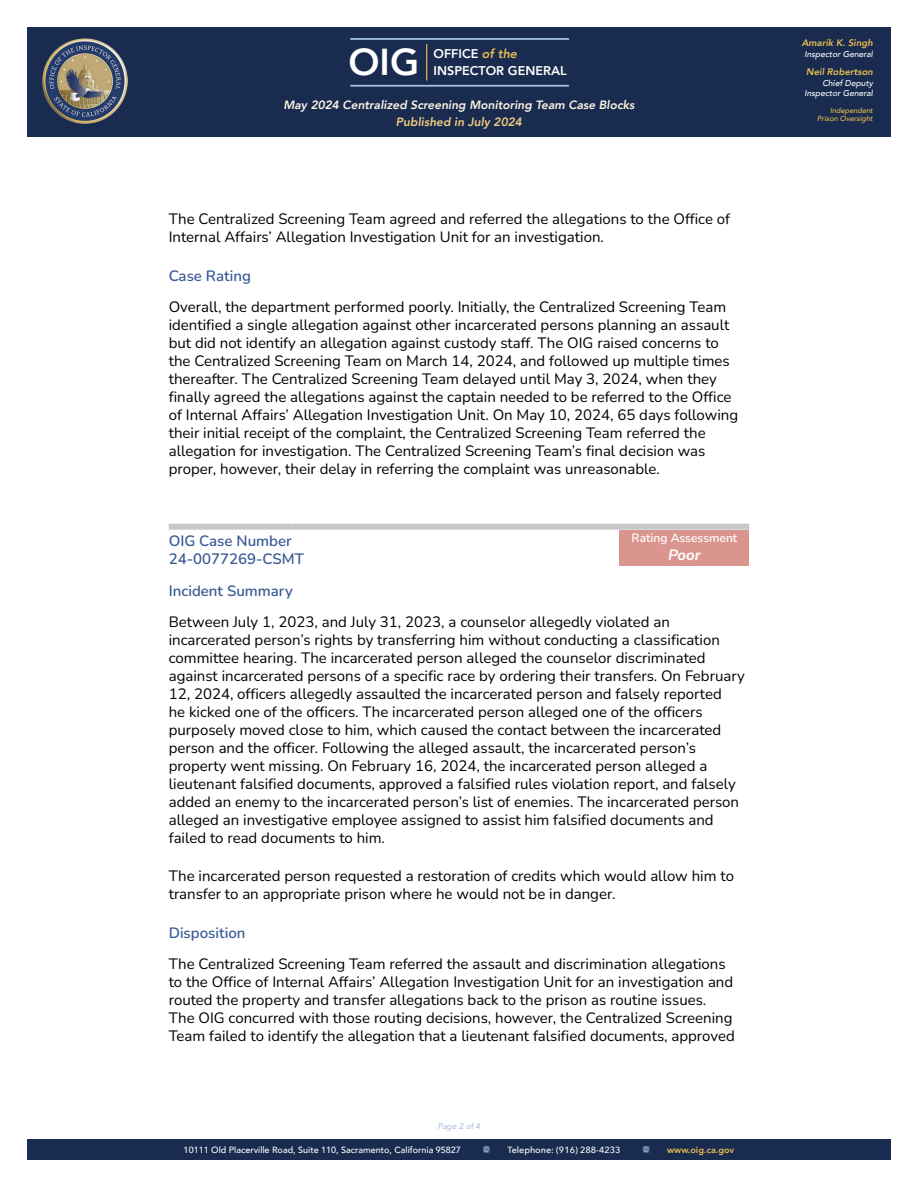
<style>
.page{position:relative;width:918px;height:1188px;background:#fff}
.page>*{position:absolute;margin:0;border:0;box-sizing:border-box;transform-origin:0 0}
.t1{font:800 37.35px "Avenir";color:#fff}
.t2{font:200 15px/18px "Nunito";color:#000}
.t3{font:200 15px/18px "Nunito";color:#395a94}
.t4{font:italic 200 15px "Nunito";color:#fff}
.t5{font:800 12.6px/16.8px "Avenir";color:#fff}
.t6{font:italic 800 12px "Avenir";color:#fdf4e4}
.t7{font:italic 800 12px "Avenir";color:#f0cc7e}
.t8{font:200 12px "Nunito";color:#fff}
.t9{font:italic 800 9.45px "Avenir";color:#e8bc52}
.t10{font:500 9px "Avenir";color:#fff}
.t11{font:500 9px "Avenir Next";color:#fff}
.t12{font:800 9px "Avenir";color:#e9bc51}
.t13{font:italic 500 8.4px/10.2px "Avenir";color:#fff;text-align:right}
.t14{font:italic 8.25px "Avenir";color:#a5b6de}
.t15{font:italic 500 7.35px/8.9px "Avenir";color:#e8bc52;text-align:right}
.s1{font-style:italic;color:#e8bc52}
</style>
<div class="page">
<div style="left:27px;top:1140px;width:864px;height:20px;background:#192c4f"></div>
<div style="left:27px;top:27px;width:864px;height:109px;background:#192c4f"></div>
<hr style="left:426px;top:44px;width:1px;height:36px;background:#e4b952">
<hr style="left:350px;top:85px;width:219px;height:2px;background:#c2e1ff">
<hr style="left:350px;top:38px;width:219px;height:2px;background:#c0e0ff">
<img style="left:42px;top:39px;width:85px;height:85px">
<div style="left:169px;top:524px;width:123px;height:6px;background:#c7c8ca"></div>
<div style="left:292px;top:524px;width:457px;height:6px;background:#c7c8ca"></div>
<div style="left:620px;top:530px;width:129px;height:35px;background:#da968e"></div>
<h1 class="t1" style="left:348px;top:33px;width:72px">OIG</h1>
<p class="t5" style="left:434px;top:45px;width:135px">OFFICE <span class="s1">of the<br></span>INSPECTOR GENERAL</p>
<p class="t6" style="left:283px;top:97px;width:353px">May 2024 Centralized Screening Monitoring Team Case Blocks</p>
<p class="t7" style="left:396px;top:115px;width:128px">Published in July 2024</p>
<p class="t2" style="left:169px;top:210px;width:563px">The Centralized Screening Team agreed and referred the allegations to the Office of<br>Internal Affairs’ Allegation Investigation Unit for an investigation.</p>
<p class="t3" style="left:169px;top:266px;width:84px">Case Rating</p>
<p class="t2" style="left:169px;top:297px;width:571px">Overall, the department performed poorly. Initially, the Centralized Screening Team identified a single allegation against other incarcerated persons planning an assault but did not identify an allegation against custody staff. The OIG raised concerns to the Centralized Screening Team on March 14, 2024, and followed up multiple times thereafter. The Centralized Screening Team delayed until May 3, 2024, when they finally agreed the allegations against the captain needed to be referred to the Office of Internal Affairs’ Allegation Investigation Unit. On May 10, 2024, 65 days following their initial receipt of the complaint, the Centralized Screening Team referred the allegation for investigation. The Centralized Screening Team’s final decision was proper, however, their delay in referring the complaint was unreasonable.</p>
<p class="t8" style="left:632px;top:529px;width:107px">Rating Assessment</p>
<p class="t4" style="left:668px;top:544px;width:34px">Poor</p>
<p class="t3" style="left:169px;top:531px;width:137px">OIG Case Number<br>24-0077269-CSMT</p>
<p class="t3" style="left:169px;top:581px;width:126px">Incident Summary</p>
<p class="t2" style="left:169px;top:612px;width:578px">Between July 1, 2023, and July 31, 2023, a counselor allegedly violated an incarcerated person’s rights by transferring him without conducting a classification committee hearing. The incarcerated person alleged the counselor discriminated against incarcerated persons of a specific race by ordering their transfers. On February 12, 2024, officers allegedly assaulted the incarcerated person and falsely reported<br>he kicked one of the officers. The incarcerated person alleged one of the officers purposely moved close to him, which caused the contact between the incarcerated person and the officer. Following the alleged assault, the incarcerated person’s property went missing. On February 16, 2024, the incarcerated person alleged a lieutenant falsified documents, approved a falsified rules violation report, and falsely added an enemy to the incarcerated person’s list of enemies. The incarcerated person alleged an investigative employee assigned to assist him falsified documents and failed to read documents to him.</p>
<p class="t2" style="left:169px;top:867px;width:567px">The incarcerated person requested a restoration of credits which would allow him to transfer to an appropriate prison where he would not be in danger.</p>
<p class="t3" style="left:169px;top:923px;width:78px">Disposition</p>
<p class="t2" style="left:169px;top:954px;width:568px">The Centralized Screening Team referred the assault and discrimination allegations to the Office of Internal Affairs’ Allegation Investigation Unit for an investigation and routed the property and transfer allegations back to the prison as routine issues.<br>The OIG concurred with those routing decisions, however, the Centralized Screening Team failed to identify the allegation that a lieutenant falsified documents, approved</p>
<p class="t14" style="left:438px;top:1121px;width:44px">Page 2 of 4</p>
<p class="t10" style="left:184px;top:1142px;width:279px">10111 Old Placerville Road, Suite 110, Sacramento, California 95827</p>
<p class="t11" style="left:507px;top:1142px;width:115px">Telephone: (916) 288-4233</p>
<p class="t12" style="left:667px;top:1142px;width:69px">www.oig.ca.gov</p>
<p class="t9" style="left:802px;top:37px;width:73px">Amarik K. Singh</p>
<p class="t13" style="left:805px;top:49px;width:70px">Inspector General</p>
<p class="t9" style="left:806px;top:66px;width:68px">Neil Robertson</p>
<p class="t13" style="left:805px;top:78px;width:70px">Chief Deputy<br>Inspector General</p>
<p class="t15" style="left:817px;top:106px;width:57px">Independent<br>Prison Oversight</p>
</div>
